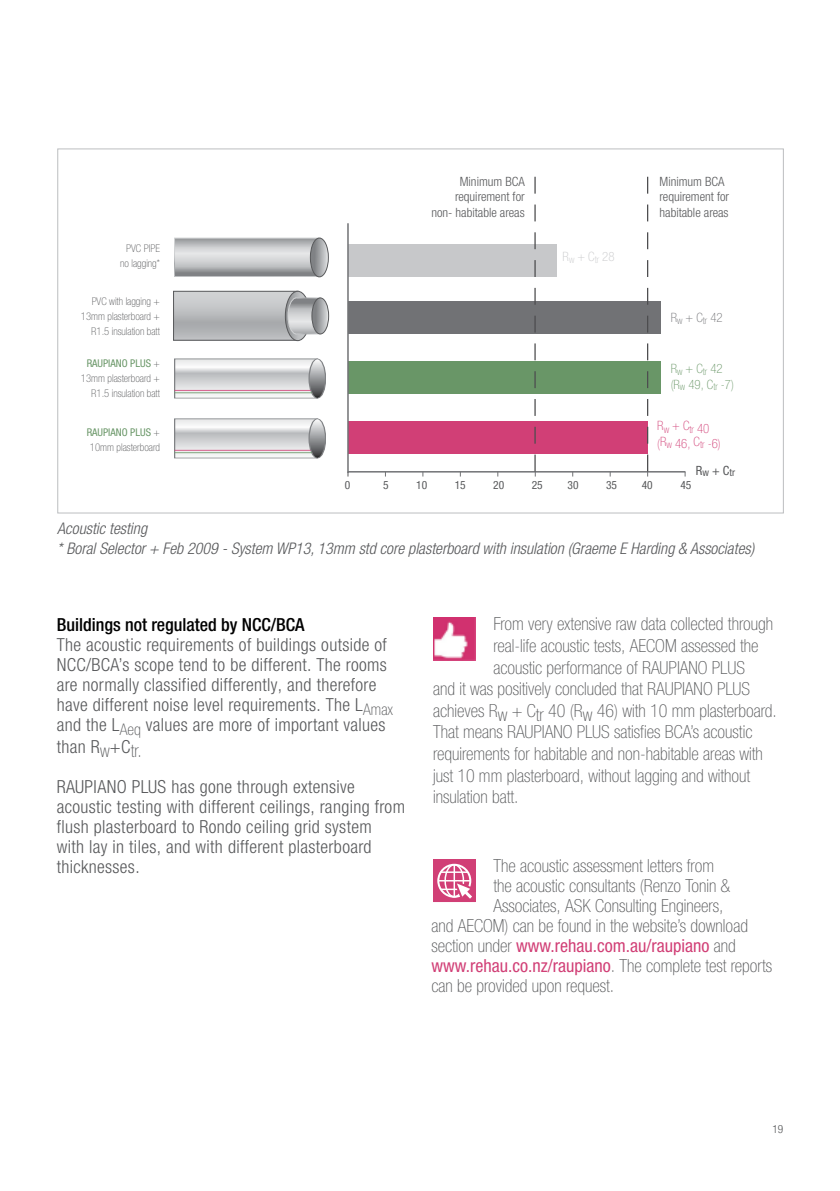
<style>
.page{position:relative;width:840px;height:1191px;background:#fff}
.page>*{position:absolute;margin:0;border:0;box-sizing:border-box;transform-origin:0 0}
.t1{font:100 condensed 18px "Helvetica Neue LTW1 G";color:#58595b}
.t2{font:300 condensed 18px/20.4px "Helvetica Neue LTW1 G";letter-spacing:.02em;color:#58595b}
.t3{font:condensed 18px "Helvetica Neue LTW1 G";color:#d13f76}
.t4{font:500 condensed 18px "Helvetica Neue LTW1 G";color:#000}
.t5{font:italic 300 condensed 16px/20px "Helvetica Neue LT Com";color:#58595b}
.t6{font:300 condensed 12.8px/15.4px "Helvetica Neue LTW1 G";color:#58595b}
.t7{font:100 condensed 12.8px/15.4px "Helvetica Neue LTW1 G";color:#699667}
.t8{font:100 condensed 12.8px/17.8px "Helvetica Neue LTW1 G";color:#d13f76}
.t9{font:100 condensed 12.8px "Helvetica Neue LTW1 G";color:#c7c8ca}
.t10{font:100 condensed 12.8px "Helvetica Neue LTW1 G";color:#717275}
.t11{font:condensed 12.8px "Helvetica Neue LTW1 G";color:#58595b}
.t12{font:condensed 11.4px "Helvetica Neue LT Com";color:#58595b}
.t13{font:300 condensed 11.4px "Helvetica Neue LT";color:#58595b}
.t14{font:100 condensed 10.6px/15px "Helvetica Neue LTW1 G";color:#58595b;text-align:center}
.s1{font-weight:400;color:#699667}
.s2{font-size:10.2px}
.s3{font-weight:100}
.s4{font-weight:100;color:#58595b}
</style>
<div class="page">
<img style="left:433px;top:617px;width:42px;height:43px">
<svg style="left:433px;top:859px;width:42px;height:43px"></svg>
<hr style="left:348px;top:471px;width:337px;height:1px;background:#717275">
<div style="left:348px;top:302px;width:312px;height:32px;background:#717275"></div>
<div style="left:348px;top:244px;width:208px;height:33px;background:#c7c8ca"></div>
<div style="left:348px;top:361px;width:312px;height:33px;background:#699667"></div>
<div style="left:348px;top:421px;width:299px;height:33px;background:#d13f76"></div>
<svg style="left:646px;top:177px;width:2px;height:299px"></svg>
<svg style="left:534px;top:177px;width:1px;height:299px"></svg>
<svg style="left:176px;top:361px;width:133px;height:34px"></svg>
<svg style="left:309px;top:359px;width:16px;height:39px"></svg>
<div style="left:309px;top:359px;width:16px;height:39px;border:1px solid #808285;border-radius:50%"></div>
<hr style="left:174px;top:392px;width:137px;height:1px;background:#699667">
<hr style="left:174px;top:390px;width:136px;height:1px;background:#d13f76">
<svg style="left:176px;top:421px;width:133px;height:34px"></svg>
<svg style="left:309px;top:419px;width:16px;height:39px"></svg>
<div style="left:309px;top:419px;width:16px;height:39px;border:1px solid #808285;border-radius:50%"></div>
<hr style="left:174px;top:452px;width:137px;height:1px;background:#699667">
<hr style="left:174px;top:450px;width:136px;height:1px;background:#d13f76">
<svg style="left:175px;top:293px;width:110px;height:45px;background:#bbbdbf"></svg>
<div style="left:173px;top:291px;width:125px;height:49px;border:1px solid #58595b"></div>
<svg style="left:285px;top:291px;width:43px;height:50px"></svg>
<div style="left:311px;top:298px;width:17px;height:36px;border:1px solid #58595b;border-radius:50%"></div>
<svg style="left:174px;top:238px;width:154px;height:39px;background:#babcbe"></svg>
<div style="left:310px;top:238px;width:18px;height:39px;border:1px solid #58595b;border-radius:50%"></div>
<hr style="left:347px;top:223px;width:1px;height:250px;background:#717275">
<p class="t14" style="left:120px;top:241px;width:41px">PVC PIPE no lagging*</p>
<p class="t14" style="left:81px;top:294px;width:80px;text-align:right">PVC with lagging +<br>13mm plasterboard +<br>R1.5 insulation batt</p>
<p class="t14" style="left:81px;top:355px;width:80px;text-align:right"><span class="s1">RAUPIANO PLUS</span> +<br>13mm plasterboard +<br>R1.5 insulation batt</p>
<p class="t14" style="left:87px;top:425px;width:75px"><span class="s1">RAUPIANO PLUS</span> +<br>10mm plasterboard</p>
<p class="t6" style="left:431px;top:174px;width:95px;text-align:right">Minimum BCA requirement for non- habitable areas</p>
<p class="t9" style="left:562px;top:249px;width:53px">R<sub>w</sub> + C<sub>tr</sub> 28</p>
<p class="t6" style="left:659px;top:174px;width:71px">Minimum BCA requirement for habitable areas</p>
<p class="t10" style="left:670px;top:310px;width:53px">R<sub>w</sub> + C<sub>tr</sub> 42</p>
<p class="t7" style="left:670px;top:361px;width:65px">R<sub>w</sub> + C<sub>tr</sub> 42 (R<sub>w</sub> 49, C<sub>tr</sub> -7)</p>
<p class="t8" style="left:656px;top:417px;width:65px">R<sub>w</sub> + C<sub>tr</sub> 40 (R<span class="s2">w</span> 46, C<span class="s2">tr</span> -6)</p>
<p class="t11" style="left:695px;top:463px;width:41px">R<sub>w</sub> + C<sub>tr</sub></p>
<p class="t12" style="left:344px;top:478px;width:7px">0</p>
<p class="t12" style="left:383px;top:478px;width:7px">5</p>
<p class="t12" style="left:416px;top:478px;width:12px">10</p>
<p class="t12" style="left:454px;top:478px;width:12px">15</p>
<p class="t12" style="left:493px;top:478px;width:12px">20</p>
<p class="t12" style="left:531px;top:478px;width:12px">25</p>
<p class="t12" style="left:567px;top:478px;width:12px">30</p>
<p class="t12" style="left:605px;top:478px;width:12px">35</p>
<p class="t12" style="left:641px;top:478px;width:12px">40</p>
<p class="t12" style="left:680px;top:478px;width:12px">45</p>
<p class="t5" style="left:57px;top:518px;width:698px">Acoustic testing<br>* Boral Selector + Feb 2009 - System WP13, 13mm std core plasterboard with insulation (Graeme E Harding &amp; Associates)</p>
<p class="t4" style="left:57px;top:614px;width:249px">Buildings not regulated by NCC/BCA</p>
<p class="t2" style="left:57px;top:635px;width:338px">The acoustic requirements of buildings outside of NCC/BCA’s scope tend to be different. The rooms are normally classified differently, and therefore have different noise level requirements. The L<sub>Amax </sub>and the L<sub>Aeq</sub> values are more of important values than R<span class="s3">w</span>+C<span class="s3">tr.</span></p>
<p class="t2" style="left:57px;top:776px;width:349px">RAUPIANO PLUS has gone through extensive acoustic testing with different ceilings, ranging from flush plasterboard to Rondo ceiling grid system<br>with lay in tiles, and with different plasterboard thicknesses.</p>
<p class="t1" style="left:493px;top:614px;width:281px">From very extensive raw data collected through</p>
<p class="t1" style="left:493px;top:635px;width:266px">real-life acoustic tests, AECOM assessed the</p>
<p class="t1" style="left:493px;top:657px;width:253px">acoustic performance of RAUPIANO PLUS</p>
<p class="t1" style="left:433px;top:678px;width:318px">and it was positively concluded that RAUPIANO PLUS</p>
<p class="t1" style="left:433px;top:700px;width:345px">achieves Rw + Ctr 40 (Rw 46) with 10 mm plasterboard.</p>
<p class="t1" style="left:433px;top:722px;width:320px">That means RAUPIANO PLUS satisfies BCA’s acoustic</p>
<p class="t1" style="left:433px;top:743px;width:331px">requirements for habitable and non-habitable areas with</p>
<p class="t1" style="left:433px;top:765px;width:318px">just 10 mm plasterboard, without lagging and without</p>
<p class="t1" style="left:433px;top:786px;width:87px">insulation batt.</p>
<p class="t1" style="left:493px;top:855px;width:222px">The acoustic assessment letters from</p>
<p class="t1" style="left:493px;top:875px;width:238px">the acoustic consultants (Renzo Tonin &amp;</p>
<p class="t1" style="left:493px;top:895px;width:231px">Associates, ASK Consulting Engineers,</p>
<p class="t1" style="left:431px;top:915px;width:318px">and AECOM) can be found in the website’s download</p>
<p class="t3" style="left:431px;top:935px;width:306px"><span class="s4">section under</span> www.rehau.com.au/raupiano <span class="s4">and</span></p>
<p class="t3" style="left:431px;top:955px;width:342px">www.rehau.co.nz/raupiano<span class="s4">. The complete test reports</span></p>
<p class="t1" style="left:431px;top:975px;width:184px">can be provided upon request.</p>
<p class="t13" style="left:772px;top:1122px;width:12px">19</p>
</div>
